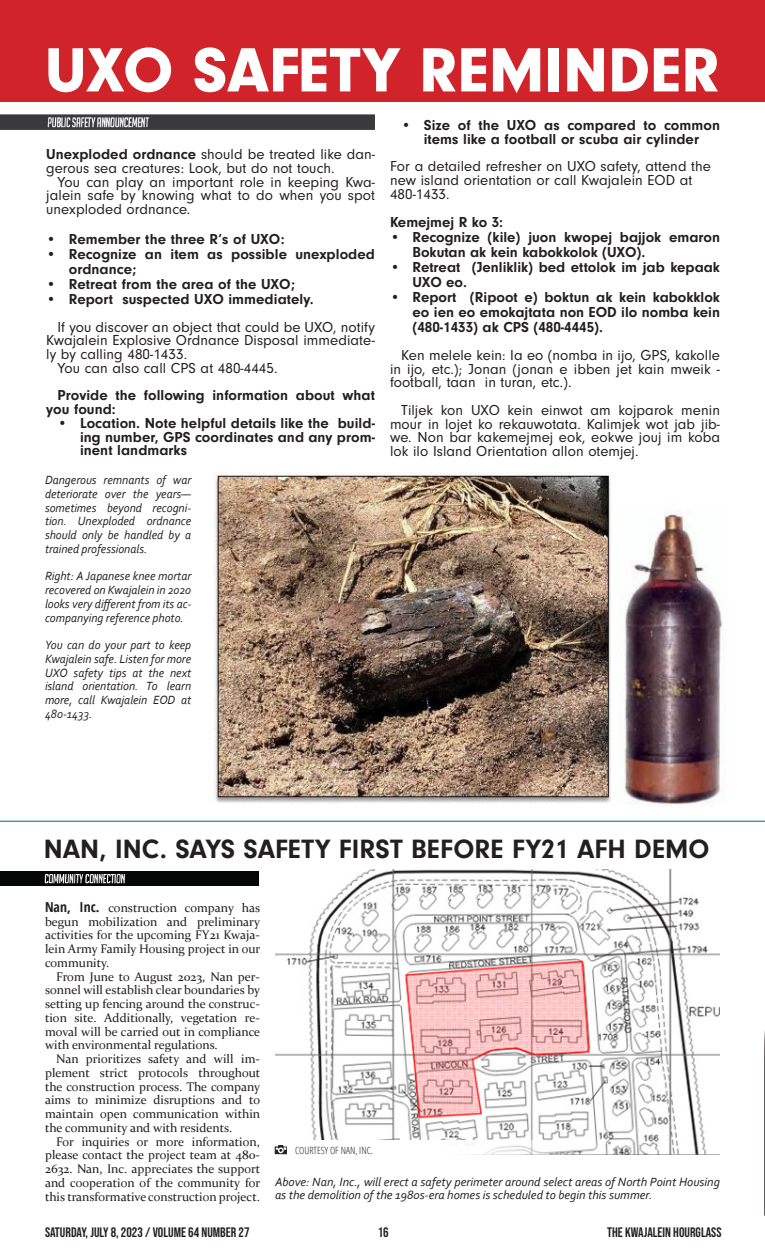
<style>
.page{position:relative;width:765px;height:1260px;background:#fff}
.page>*{position:absolute;margin:0;border:0;box-sizing:border-box;transform-origin:0 0}
.t1{font:900 64.75px "Neuzeit Gro";color:#fff}
.t2{font:700 27.5px "Neuzeit Gro";letter-spacing:.005em;color:#231f20}
.Body_Text_-_graf_indent{font:15px/13.8px "Neuzeit Gro";letter-spacing:.005em;color:#231f20;text-align:justify}
.Body_Text_-_graf_indent-2{font:700 15px/15px "Neuzeit Gro";letter-spacing:.005em;color:#231f20}
.Body_Text{font:15px/13.8px "Neuzeit Gro";letter-spacing:.005em;color:#231f20;text-align:justify}
.t3{font:13.75px "Bebas Neue";color:#231f20}
.Body_Text-2{font:12.5px/13.8px "Constantia";color:#231f20;text-align:justify}
.t4{font:italic 12.5px/13.8px "Corbel";color:#231f20;text-align:justify;scale:.95 1}
.t5{font:italic 12.5px/13.8px "Corbel";color:#231f20}
.t6{font:300 condensed 10px "Open Sans";color:#231f20}
.s1{font-weight:700}
.s2{font-weight:400}
.s3{font-family:"Open Sans";font-weight:700;font-stretch:condensed;font-size:13.75px}
</style>
<div class="page">
<div style="left:0;top:0;width:765px;height:101px;background:#d1232a"></div>
<img style="left:0;top:115px;width:375px;height:15px">
<img style="left:214px;top:472px;width:510px;height:332px">
<hr style="left:0;top:821px;width:765px;height:1px;background:#3483a4">
<img style="left:0;top:871px;width:259px;height:15px">
<img style="left:275px;top:870px;width:445px;height:285px">
<div style="left:270px;top:1140px;width:332px;height:19px;background:#fff"></div>
<div style="left:275px;top:1147px;width:12px;height:7px;border:1px solid #231f20"></div>
<svg style="left:276px;top:1145px;width:10px;height:8px"></svg>
<svg style="left:764px;top:1030px;width:1px;height:186px"></svg>
<p class="t1" style="left:45px;top:33px;width:676px">UXO SAFETY REMINDER</p>
<p class="Body_Text_-_graf_indent" style="left:46px;top:148px;width:330px"><span class="s1">Unexploded ordnance</span> should be treated like dan&shy;gerous sea creatures: Look, but do not touch.</p>
<p class="Body_Text" style="left:46px;top:175px;width:330px;text-indent:11px">You can play an important role in keeping Kwa&shy;jalein safe by knowing what to do when you spot unexploded ordnance.</p>
<p class="Body_Text_-_graf_indent-2" style="left:46px;top:232px;width:240px"><span class="s2">•</span> Remember the three R’s of UXO:</p>
<p class="Body_Text_-_graf_indent-2" style="left:69px;top:247px;width:308px;text-indent:-22px"><span class="s2">•</span> Recognize an item as possible unexploded ordnance;</p>
<p class="Body_Text_-_graf_indent-2" style="left:46px;top:277px;width:250px"><span class="s2">•</span> Retreat from the area of the UXO;</p>
<p class="Body_Text_-_graf_indent-2" style="left:46px;top:292px;width:269px"><span class="s2">•</span> Report suspected UXO immediately.</p>
<p class="Body_Text_-_graf_indent" style="left:46px;top:320px;width:330px;text-indent:11px">If you discover an object that could be UXO, notify Kwajalein Explosive Ordnance Disposal immediate&shy;ly by calling 480-1433.</p>
<p class="Body_Text_-_graf_indent" style="left:58px;top:361px;width:222px">You can also call CPS at 480-4445.</p>
<p class="Body_Text_-_graf_indent-2" style="left:46px;top:389px;width:330px;line-height:13.8px;text-indent:11px">Provide the following information about what you found:</p>
<p class="Body_Text_-_graf_indent-2" style="left:80px;top:416px;width:297px;line-height:13.8px;text-align:justify;text-indent:-22px">• Location. Note helpful details like the build&shy;ing number, GPS coordinates and any prom&shy;inent landmarks</p>
<p class="t4" style="left:45px;top:473px;width:155px">Dangerous remnants of war deteriorate over the years— sometimes beyond recogni&shy;tion. Unexploded ordnance should only be handled by a trained professionals.</p>
<p class="t4" style="left:45px;top:569px;width:155px">Right: A Japanese knee mortar recovered on Kwajalein in 2020 looks very different from its ac&shy;companying reference photo.</p>
<p class="t4" style="left:45px;top:638px;width:155px">You can do your part to keep Kwajalein safe. Listen for more UXO safety tips at the next island orientation. To learn more, call Kwajalein EOD at 480-1433.</p>
<p class="Body_Text_-_graf_indent-2" style="left:401px;top:118px;width:320px;line-height:13.8px;text-align:center">• Size of the UXO as compared to common items like a football or scuba air cylinder</p>
<p class="Body_Text_-_graf_indent" style="left:390px;top:160px;width:322px;text-align:left">For a detailed refresher on UXO safety, attend the new island orientation or call Kwajalein EOD at<br>480-1433.</p>
<p class="Body_Text_-_graf_indent-2" style="left:390px;top:215px;width:115px">Kemejmej R ko 3:</p>
<p class="Body_Text_-_graf_indent-2" style="left:412px;top:230px;width:309px;text-indent:-22px"><span class="s2">•</span> Recognize (kile) juon kwopej bajjok emaron<br>Bokutan ak kein kabokkolok (UXO).</p>
<p class="Body_Text_-_graf_indent-2" style="left:412px;top:260px;width:309px;text-indent:-22px"><span class="s2">•</span> Retreat (Jenliklik) bed ettolok im jab kepaak<br>UXO eo.</p>
<p class="Body_Text_-_graf_indent-2" style="left:412px;top:290px;width:309px;text-align:justify;text-indent:-22px"><span class="s2">•</span> Report (Ripoot e) boktun ak kein kabokklok eo ien eo emokajtata non EOD ilo nomba kein (480-1433) ak CPS (480-4445).</p>
<p class="Body_Text_-_graf_indent" style="left:390px;top:348px;width:331px;text-indent:11px">Ken melele kein: Ia eo (nomba in ijo, GPS, kakolle in ijo, etc.); Jonan (jonan e ibben jet kain mweik - football, taan in turan, etc.).</p>
<p class="Body_Text_-_graf_indent" style="left:390px;top:403px;width:332px;text-indent:11px">Tiljek kon UXO kein einwot am kojparok menin mour in lojet ko rekauwotata. Kalimjek wot jab jib&shy;we. Non bar kakemejmej eok, eokwe jouj im koba lok ilo Island Orientation allon otemjej.</p>
<p class="t2" style="left:44px;top:834px;width:667px">NAN, INC. SAYS SAFETY FIRST BEFORE FY21 AFH DEMO</p>
<p class="Body_Text-2" style="left:45px;top:900px;width:217px"><span class="s3">Nan, Inc.</span> construction company has begun mobilization and preliminary activities for the upcoming FY21 Kwaja&shy;lein Army Family Housing project in our community.</p>
<p class="Body_Text-2" style="left:45px;top:969px;width:217px;text-indent:11px">From June to August 2023, Nan per&shy;sonnel will establish clear boundaries by setting up fencing around the construc&shy;tion site. Additionally, vegetation re&shy;moval will be carried out in compliance with environmental regulations.</p>
<p class="Body_Text-2" style="left:45px;top:1051px;width:217px;text-indent:11px">Nan prioritizes safety and will im&shy;plement strict protocols throughout the construction process. The company aims to minimize disruptions and to maintain open communication within the community and with residents.</p>
<p class="Body_Text-2" style="left:45px;top:1134px;width:217px;text-indent:11px">For inquiries or more information, please contact the project team at 480- 2632. Nan, Inc. appreciates the support and cooperation of the community for this transformative construction project.</p>
<p class="t6" style="left:295px;top:1143px;width:79px">COURTESY OF NAN, INC.</p>
<p class="t5" style="left:275px;top:1174px;width:446px">Above: Nan, Inc., will erect a safety perimeter around select areas of North Point Housing as the demolition of the 1980s-era homes is scheduled to begin this summer.</p>
<p class="t3" style="left:45px;top:1225px;width:206px">SATURDAY, JULY 8, 2023 / VOLUME 64 NUMBER 27</p>
<p class="t3" style="left:378px;top:1224px;width:12px">16</p>
<p class="t3" style="left:607px;top:1225px;width:116px">THE KWAJALEIN HOURGLASS</p>
</div>
